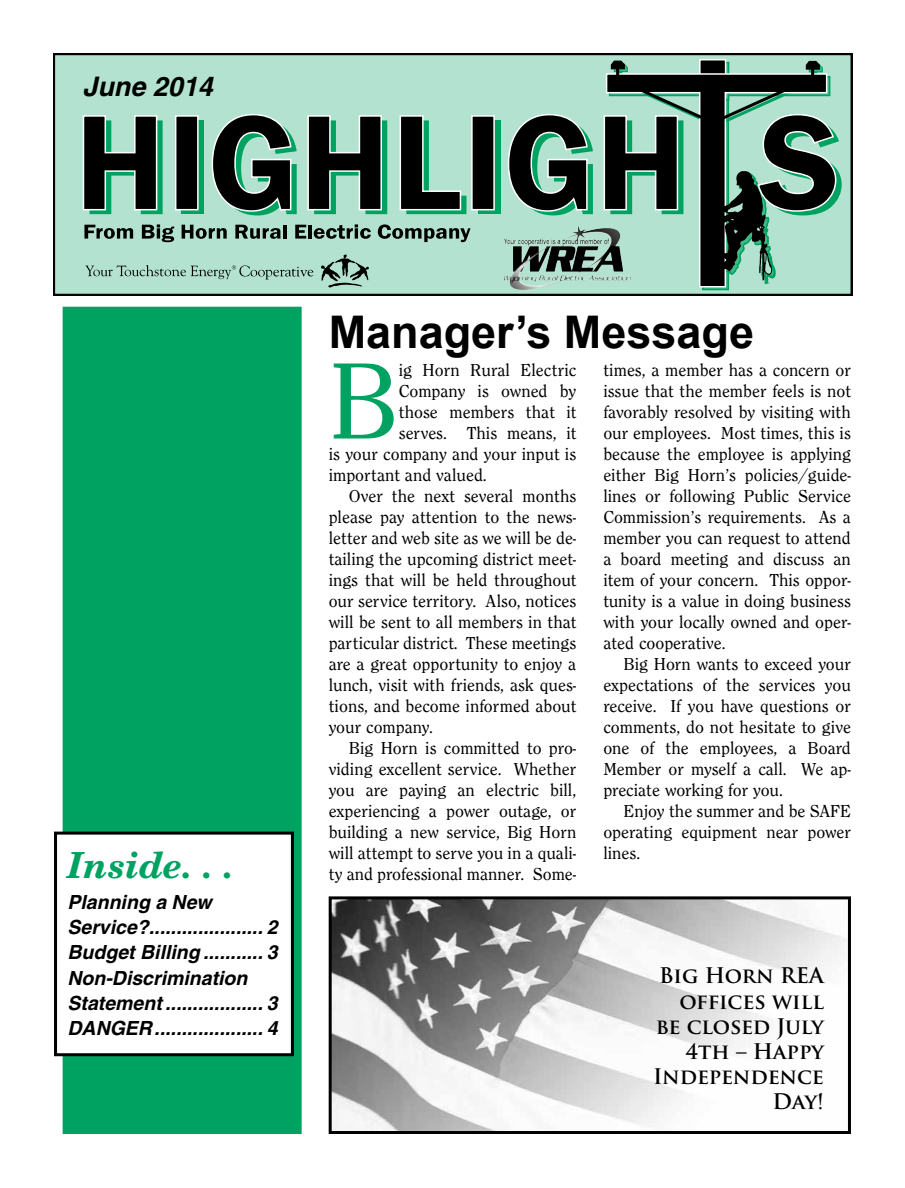
<style>
.page{position:relative;width:905px;height:1188px;background:#fff}
.page>*{position:absolute;margin:0;border:0;box-sizing:border-box;transform-origin:0 0}
.t1{font:112.5px "Clearface Regular DTC";color:#00a262}
.t2{font:700 45px "Arial";color:#000}
.t3{font:italic 700 36px "New Century Schlbk";color:#00a262}
.t4{font:italic 700 27px "Helvetica";color:#000}
.t5{font:700 21px/25.2px "Trajan Pro";letter-spacing:-.005em;color:#000;text-align:right}
.t6{font:italic 700 19.5px/25.2px "Helvetica";color:#000}
.t7{font:18px/21px "Clearface Regular DTC";color:#000;text-align:justify}
</style>
<div class="page">
<svg style="left:54px;top:54px;width:798px;height:241px;background:#a9d7c5"></svg>
<svg style="left:84px;top:225px;width:49px;height:14px"></svg>
<svg style="left:142px;top:224px;width:32px;height:18px"></svg>
<svg style="left:181px;top:225px;width:46px;height:14px"></svg>
<svg style="left:235px;top:225px;width:45px;height:14px"></svg>
<hr style="left:283px;top:225px;width:3px;height:14px;background:#000">
<svg style="left:295px;top:225px;width:11px;height:14px"></svg>
<hr style="left:308px;top:225px;width:3px;height:14px;background:#000">
<svg style="left:314px;top:224px;width:57px;height:15px"></svg>
<svg style="left:378px;top:224px;width:92px;height:18px;background:#729185"></svg>
<svg style="left:85px;top:265px;width:228px;height:15px;background:#99c3b2"></svg>
<svg style="left:321px;top:254px;width:48px;height:34px;background:#81a496"></svg>
<div style="left:182px;top:120px;width:22px;height:94px;background:#00a262"></div>
<div style="left:478px;top:120px;width:22px;height:94px;background:#00a262"></div>
<svg style="left:82px;top:114px;width:81px;height:100px;background:#436557"></svg>
<div style="left:176px;top:116px;width:22px;height:94px;background:#000"></div>
<div style="left:175px;top:115px;width:24px;height:95px;border:1px solid #fff"></div>
<svg style="left:211px;top:113px;width:86px;height:102px;background:#4c6d60"></svg>
<svg style="left:306px;top:114px;width:81px;height:100px;background:#446558"></svg>
<svg style="left:399px;top:114px;width:67px;height:100px;background:#618778"></svg>
<div style="left:471px;top:115px;width:24px;height:95px;background:#000;border:1px solid #fff"></div>
<svg style="left:507px;top:113px;width:86px;height:102px;background:#4d6e61"></svg>
<svg style="left:603px;top:60px;width:238px;height:235px;background:#688b7d"></svg>
<img style="left:560px;top:225px;width:18px;height:16px">
<div style="left:63px;top:307px;width:239px;height:827px;background:#00a262;border:3px solid #00a262"></div>
<div style="left:56px;top:833px;width:236px;height:222px;background:#fff"></div>
<div style="left:54px;top:832px;width:240px;height:224px;border:3px solid #000"></div>
<img style="left:332px;top:900px;width:514px;height:230px">
<div style="left:328px;top:896px;width:522px;height:238px;border:3px solid #000"></div>
<h3 class="t4" style="left:82px;top:70px;width:132px">June 2014</h3>
<h3 class="t3" style="left:68px;top:843px;width:168px">Inside. . .</h3>
<p class="t6" style="left:68px;top:889px;width:211px">Planning a New<br>Service?..................... 2<br>Budget Billing ........... 3<br>Non-Discrimination<br>Statement .................. 3<br>DANGER.................... 4</p>
<h2 class="t2" style="left:328px;top:302px;width:427px">Manager’s Message</h2>
<h1 class="t1" style="left:328px;top:338px;width:72px">B</h1>
<p class="t7" style="left:399px;top:359px;width:179px">ig Horn Rural Electric</p>
<p class="t7" style="left:603px;top:359px;width:249px">times, a member has a concern or issue that the member feels is not favorably resolved by visiting with our employees. Most times, this is because the employee is applying either Big Horn’s policies/guide&shy;lines or following Public Service Commission’s requirements. As a member you can request to attend a board meeting and discuss an item of your concern. This oppor&shy;tunity is a value in doing business with your locally owned and oper&shy;ated cooperative.</p>
<p class="t7" style="left:603px;top:653px;width:249px;text-indent:20px">Big Horn wants to exceed your expectations of the services you receive. If you have questions or comments, do not hesitate to give one of the employees, a Board Member or myself a call. We ap&shy;preciate working for you.</p>
<p class="t7" style="left:603px;top:800px;width:249px;text-indent:20px">Enjoy the summer and be SAFE operating equipment near power lines.</p>
<p class="t7" style="left:399px;top:380px;width:179px">Company is owned by</p>
<p class="t7" style="left:399px;top:401px;width:179px">those members that it</p>
<p class="t7" style="left:399px;top:422px;width:179px">serves. This means, it</p>
<p class="t7" style="left:329px;top:443px;width:249px">is your company and your input is</p>
<p class="t7" style="left:329px;top:464px;width:160px">important and valued.</p>
<p class="t7" style="left:349px;top:485px;width:229px">Over the next several months</p>
<p class="t7" style="left:329px;top:506px;width:249px">please pay attention to the news-</p>
<p class="t7" style="left:329px;top:527px;width:249px">letter and web site as we will be de-</p>
<p class="t7" style="left:329px;top:548px;width:249px">tailing the upcoming district meet-</p>
<p class="t7" style="left:329px;top:569px;width:249px">ings that will be held throughout</p>
<p class="t7" style="left:329px;top:590px;width:249px">our service territory. Also, notices</p>
<p class="t7" style="left:329px;top:611px;width:249px">will be sent to all members in that</p>
<p class="t7" style="left:329px;top:632px;width:249px">particular district. These meetings</p>
<p class="t7" style="left:329px;top:653px;width:249px">are a great opportunity to enjoy a</p>
<p class="t7" style="left:329px;top:674px;width:249px">lunch, visit with friends, ask ques-</p>
<p class="t7" style="left:329px;top:695px;width:249px">tions, and become informed about</p>
<p class="t7" style="left:329px;top:716px;width:106px">your company.</p>
<p class="t7" style="left:349px;top:737px;width:229px">Big Horn is committed to pro-</p>
<p class="t7" style="left:329px;top:758px;width:249px">viding excellent service. Whether</p>
<p class="t7" style="left:329px;top:779px;width:249px">you are paying an electric bill,</p>
<p class="t7" style="left:329px;top:800px;width:249px">experiencing a power outage, or</p>
<p class="t7" style="left:329px;top:821px;width:249px">building a new service, Big Horn</p>
<p class="t7" style="left:329px;top:842px;width:249px">will attempt to serve you in a quali-</p>
<p class="t7" style="left:329px;top:863px;width:249px">ty and professional manner. Some-</p>
<p class="t5" style="left:653px;top:963px;width:172px">Big Horn REA offices will be closed July<br>4th – Happy<br>Independence<br>Day!</p>
</div>
